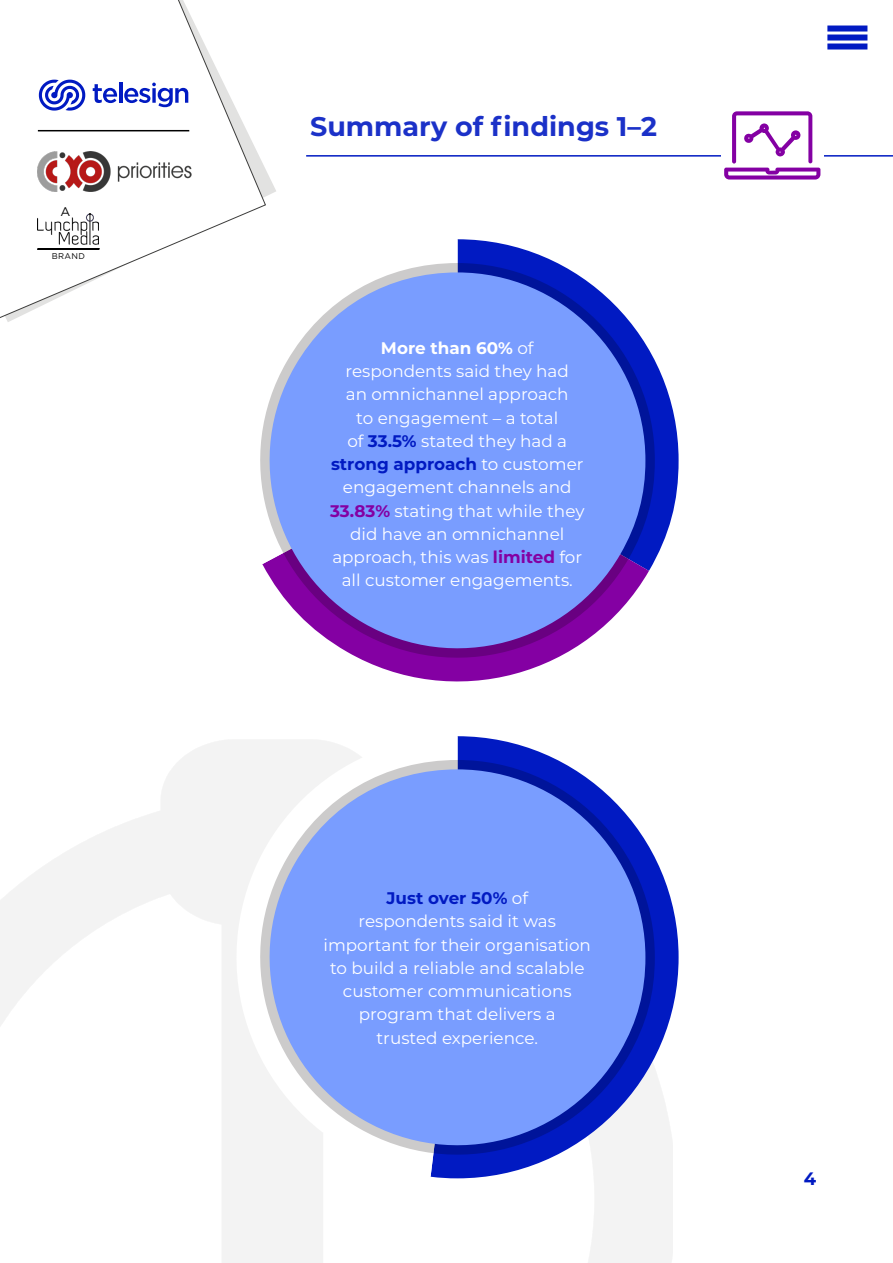
<style>
.page{position:relative;width:893px;height:1263px;background:#fff}
.page>*{position:absolute;margin:0;border:0;box-sizing:border-box;transform-origin:0 0}
.HEADING{font:700 27px "Montserrat";color:#1b31c8}
.t1{font:700 18px "Montserrat";color:#011ac2}
.Body-PS{font:16.8px/23.2px "Montserrat";color:#fff;text-align:center}
.t2{font:12.6px "Gotham";color:#000}
.t3{font:8.25px "Gotham";letter-spacing:.05em;color:#000}
.s1{font-weight:700}
.s2{font-weight:700;color:#011ac2}
.s3{font-weight:700;color:#8400a3}
</style>
<div class="page">
<div style="left:827px;top:26px;width:40px;height:6px;background:#011ac2"></div>
<div style="left:827px;top:35px;width:40px;height:6px;background:#011ac2"></div>
<div style="left:827px;top:44px;width:40px;height:6px;background:#011ac2"></div>
<hr style="left:306px;top:155px;width:587px;height:2px;background:#011ac2">
<svg style="left:457px;top:239px;width:222px;height:321px"></svg>
<svg style="left:404px;top:675px;width:106px;height:7px"></svg>
<svg style="left:398px;top:263px;width:257px;height:315px"></svg>
<svg style="left:260px;top:272px;width:385px;height:403px;background:#8796f1"></svg>
<svg style="left:433px;top:736px;width:246px;height:442px"></svg>
<svg style="left:233px;top:736px;width:224px;height:441px;fill:#f3f3f3"></svg>
<svg style="left:260px;top:760px;width:395px;height:394px"></svg>
<svg style="left:243px;top:769px;width:402px;height:403px;fill:#799dff"></svg>
<div style="left:721px;top:99px;width:102px;height:93px;background:#fff"></div>
<svg style="left:724px;top:111px;width:96px;height:69px"></svg>
<svg style="left:266px;top:171px;width:10px;height:151px"></svg>
<svg style="left:0;top:0;width:266px;height:323px"></svg>
<img style="left:38px;top:152px;width:153px;height:40px">
<img style="left:38px;top:214px;width:61px;height:30px">
<svg style="left:36px;top:247px;width:64px;height:4px"></svg>
<svg style="left:93px;top:84px;width:24px;height:19px"></svg>
<hr style="left:119px;top:83px;width:3px;height:20px;background:#011ac2">
<svg style="left:124px;top:83px;width:64px;height:24px"></svg>
<svg style="left:39px;top:80px;width:46px;height:31px"></svg>
<hr style="left:38px;top:130px;width:151px;height:1px;background:#000">
<p class="t2" style="left:60px;top:203px;width:11px">A</p>
<p class="t3" style="left:52px;top:251px;width:35px">BRAND</p>
<p class="HEADING" style="left:310px;top:107px;width:348px">Summary of findings 1–2</p>
<p class="Body-PS" style="left:330px;top:336px;width:256px"><span class="s1">More than 60%</span> of respondents said they had<br>an omnichannel approach<br>to engagement – a total<br>of <span class="s2">33.5%</span> stated they had a <span class="s2">strong approach</span> to customer engagement channels and<br><span class="s3">33.83%</span> stating that while they did have an omnichannel approach, this was <span class="s3">limited</span> for all customer engagements.</p>
<p class="Body-PS" style="left:324px;top:886px;width:269px"><span class="s2">Just over 50%</span> of<br>respondents said it was important for their organisation to build a reliable and scalable customer communications program that delivers a<br>trusted experience.</p>
<p class="t1" style="left:804px;top:1165px;width:14px">4</p>
</div>
